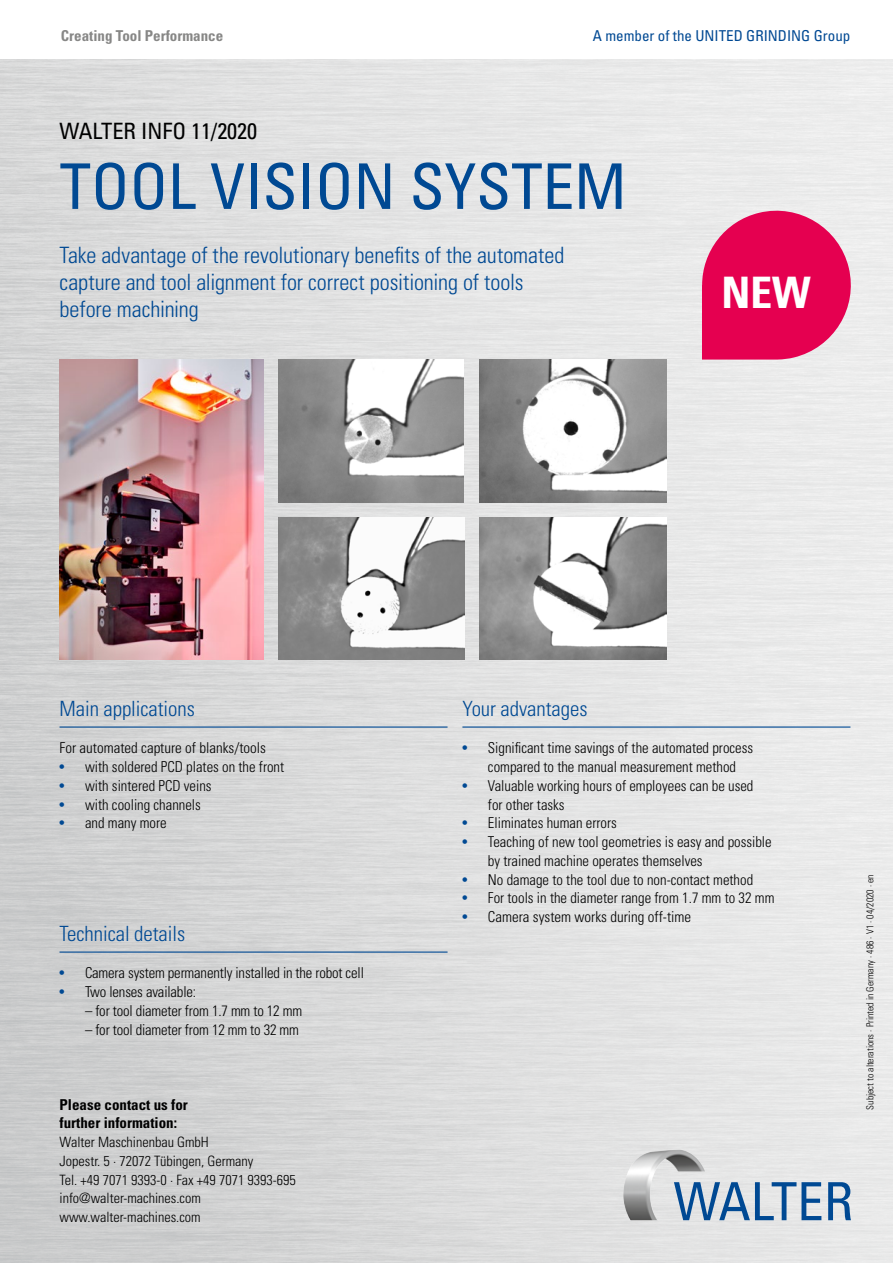
<style>
.page{position:relative;width:893px;height:1263px;background:#fff}
.page>*{position:absolute;margin:0;border:0;box-sizing:border-box;transform-origin:0 0}
.t1{font:condensed 63px "Univers LT Std";color:#004993}
.t2{font:700 condensed 43.35px "Univers LT Std";color:#fff}
.t3{font:300 condensed 22.5px/27px "Univers LT Std";letter-spacing:-.005em;color:#004993}
.t4{font:condensed 22.5px "Univers LT Std";color:#000}
.t5{font:300 condensed 21px "Univers LT Std";letter-spacing:-.005em;color:#004993}
.t6{font:300 condensed 15px/18.8px "Univers LT Std";color:#000}
.t7{font:700 condensed 15px/18.8px "Univers LT Std";color:#000}
.t8{font:condensed 15px "Univers LT Std";color:#004993}
.t9{font:700 condensed 15px "Univers LT Std";color:#878786}
.t10{font:300 condensed 14.25px/18.8px "Univers LT Std";color:#000}
.t11{font:300 condensed 9.75px "Univers LT Std";color:#000}
.s1{font-weight:400;color:#004993}
</style>
<div class="page">
<img style="left:0;top:60px;width:893px;height:1203px">
<svg style="left:702px;top:203px;width:156px;height:157px;background:#e63774"></svg>
<img style="left:278px;top:360px;width:186px;height:142px">
<img style="left:278px;top:517px;width:187px;height:143px">
<img style="left:480px;top:360px;width:186px;height:142px">
<img style="left:480px;top:517px;width:186px;height:143px">
<img style="left:60px;top:360px;width:203px;height:300px">
<hr style="left:462px;top:726px;width:388px;height:2px;background:#004993">
<hr style="left:60px;top:726px;width:388px;height:2px;background:#004993">
<hr style="left:60px;top:951px;width:388px;height:2px;background:#004993">
<svg style="left:705px;top:1182px;width:116px;height:38px;background:#98b1ca"></svg>
<svg style="left:828px;top:1182px;width:23px;height:38px"></svg>
<img style="left:623px;top:1150px;width:82px;height:70px">
<p class="t9" style="left:61px;top:26px;width:164px">Creating Tool Performance</p>
<p class="t8" style="left:593px;top:26px;width:259px">A member of the UNITED GRINDING Group</p>
<h3 class="t4" style="left:60px;top:117px;width:199px">WALTER INFO 11/2020</h3>
<h1 class="t1" style="left:60px;top:147px;width:569px">TOOL VISION SYSTEM</h1>
<h3 class="t3" style="left:60px;top:241px;width:506px">Take advantage of the revolutionary benefits of the automated capture and tool alignment for correct positioning of tools before machining</h3>
<h2 class="t2" style="left:721px;top:266px;width:91px">NEW</h2>
<h3 class="t5" style="left:60px;top:696px;width:137px">Main applications</h3>
<p class="t6" style="left:60px;top:739px;width:208px">For automated capture of blanks/tools</p>
<p class="t6" style="left:60px;top:757px;width:226px"><span class="s1">•</span> with soldered PCD plates on the front</p>
<p class="t6" style="left:60px;top:776px;width:154px"><span class="s1">•</span> with sintered PCD veins</p>
<p class="t6" style="left:60px;top:795px;width:143px"><span class="s1">•</span> with cooling channels</p>
<p class="t6" style="left:60px;top:814px;width:109px"><span class="s1">•</span> and many more</p>
<h3 class="t5" style="left:60px;top:921px;width:127px">Technical details</h3>
<p class="t6" style="left:60px;top:964px;width:306px"><span class="s1">•</span> Camera system permanently installed in the robot cell</p>
<p class="t6" style="left:60px;top:982px;width:138px"><span class="s1">•</span> Two lenses available:</p>
<p class="t6" style="left:85px;top:1001px;width:219px">– for tool diameter from 1.7 mm to 12 mm</p>
<p class="t6" style="left:85px;top:1020px;width:216px">– for tool diameter from 12 mm to 32 mm</p>
<p class="t7" style="left:60px;top:1095px;width:130px">Please contact us for further information:</p>
<p class="t10" style="left:60px;top:1133px;width:238px">Walter Maschinenbau GmbH<br>Jopestr. 5 · 72072 Tübingen, Germany<br>Tel. +49 7071 9393-0 · Fax +49 7071 9393-695 info@walter-machines.com www.walter-machines.com</p>
<h3 class="t5" style="left:462px;top:696px;width:127px">Your advantages</h3>
<p class="t6" style="left:462px;top:739px;width:292px;text-align:center"><span class="s1">•</span> Significant time savings of the automated process compared to the manual measurement method</p>
<p class="t6" style="left:488px;top:776px;width:267px;text-indent:-26px"><span class="s1">•</span> Valuable working hours of employees can be used for other tasks</p>
<p class="t6" style="left:462px;top:814px;width:156px"><span class="s1">•</span> Eliminates human errors</p>
<p class="t6" style="left:488px;top:832px;width:285px;text-indent:-26px"><span class="s1">•</span> Teaching of new tool geometries is easy and possible by trained machine operates themselves</p>
<p class="t6" style="left:462px;top:870px;width:292px"><span class="s1">•</span> No damage to the tool due to non-contact method</p>
<p class="t6" style="left:462px;top:889px;width:314px"><span class="s1">•</span> For tools in the diameter range from 1.7 mm to 32 mm</p>
<p class="t6" style="left:462px;top:907px;width:230px"><span class="s1">•</span> Camera system works during off-time</p>
<p class="t11" style="left:864px;top:1110px;width:237px;rotate:-90deg">Subject to alterations · Printed in Germany · 486 · V1 · 04/2020 · en</p>
</div>
